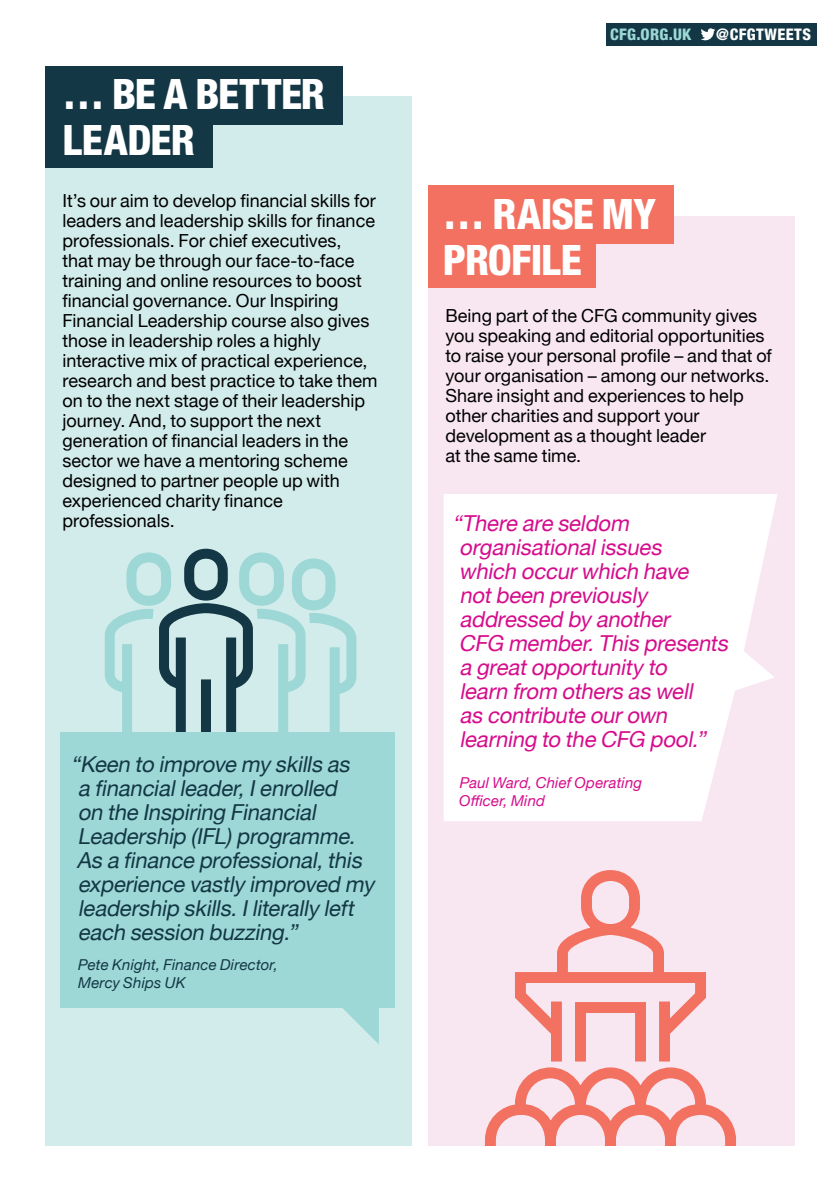
<style>
.page{position:relative;width:840px;height:1191px;background:#fff}
.page>*{position:absolute;margin:0;border:0;box-sizing:border-box;transform-origin:0 0}
.t1{font:800 condensed 42px/46px "Helvetica Neue";letter-spacing:-.02em;color:#fff}
.t2{font:italic 22px/24px "Helvetica Neue";color:#133744}
.t3{font:italic 22px/24px "Helvetica Neue";color:#d60c8c}
.t4{font:18px/20px "Helvetica Neue";color:#000}
.t5{font:800 condensed 16px "Helvetica Neue";letter-spacing:.02em;color:#9dd8d7}
.t6{font:800 condensed 16px "Helvetica Neue";letter-spacing:.025em;color:#fff}
.t7{font:italic 15px/18px "Helvetica Neue";letter-spacing:.01em;color:#133744}
.t8{font:italic 15px/18px "Helvetica Neue";letter-spacing:.01em;color:#d60c8c}
</style>
<div class="page">
<div style="left:45px;top:96px;width:366px;height:1049px;background:#d2eceb"></div>
<svg style="left:310px;top:558px;width:47px;height:174px"></svg>
<svg style="left:104px;top:548px;width:206px;height:184px"></svg>
<div style="left:45px;top:110px;width:168px;height:58px;background:#133744"></div>
<div style="left:45px;top:67px;width:298px;height:58px;background:#133744"></div>
<div style="left:60px;top:732px;width:335px;height:276px;background:#9dd8d7"></div>
<svg style="left:343px;top:1008px;width:35px;height:35px"></svg>
<div style="left:605px;top:23px;width:211px;height:22px;background:#133744"></div>
<svg style="left:701px;top:28px;width:14px;height:12px"></svg>
<div style="left:428px;top:216px;width:366px;height:929px;background:#f8e7f1"></div>
<svg style="left:485px;top:870px;width:251px;height:275px"></svg>
<div style="left:550px;top:1001px;width:11px;height:60px;background:#f37160"></div>
<div style="left:428px;top:230px;width:168px;height:58px;background:#f37160"></div>
<div style="left:428px;top:186px;width:245px;height:58px;background:#f37160"></div>
<svg style="left:444px;top:494px;width:333px;height:327px;background:#fefcfd"></svg>
<h1 class="t1" style="left:62px;top:71px;width:264px">… BE A BETTER<br>LEADER</h1>
<p class="t4" style="left:62px;top:191px;width:316px">It’s our aim to develop financial skills for leaders and leadership skills for finance professionals. For chief executives,<br>that may be through our face-to-face training and online resources to boost financial governance. Our Inspiring Financial Leadership course also gives those in leadership roles a highly interactive mix of practical experience, research and best practice to take them on to the next stage of their leadership journey. And, to support the next generation of financial leaders in the sector we have a mentoring scheme designed to partner people up with experienced charity finance professionals.</p>
<p class="t2" style="left:71px;top:753px;width:310px">“Keen to improvemyskillsas afinancialleader,Ienrolled<br>on theInspiring Financial<br>Leadership (IFL)programme.<br>Asafinanceprofessional,this experiencevastlyimproved my leadership skills.Iliterallyleft each session buzzing.”</p>
<p class="t7" style="left:78px;top:956px;width:201px">Pete Knight, Finance Director,<br>Mercy Ships UK</p>
<p class="t5" style="left:610px;top:24px;width:83px">CFG.ORG.UK</p>
<p class="t6" style="left:715px;top:24px;width:96px">@CFGTWEETS</p>
<h1 class="t1" style="left:442px;top:190px;width:214px">… RAISE MY<br>PROFILE</h1>
<p class="t4" style="left:445px;top:307px;width:328px">Being part of the CFG community gives you speaking and editorial opportunities to raise your personal profile – and that of your organisation – among our networks.<br>Share insight and experiences to help other charities and support your development as a thought leader<br>at the same time.</p>
<p class="t3" style="left:452px;top:512px;width:283px">“Thereareseldom organisationalissues<br>which occurwhich have notbeen previously addressed byanother<br>CFG member.Thispresents agreatopportunityto<br>learn from othersaswell ascontributeourown learning to theCFG pool.”</p>
<p class="t8" style="left:459px;top:774px;width:184px">Paul Ward, Chief Operating<br>Officer, Mind</p>
</div>
